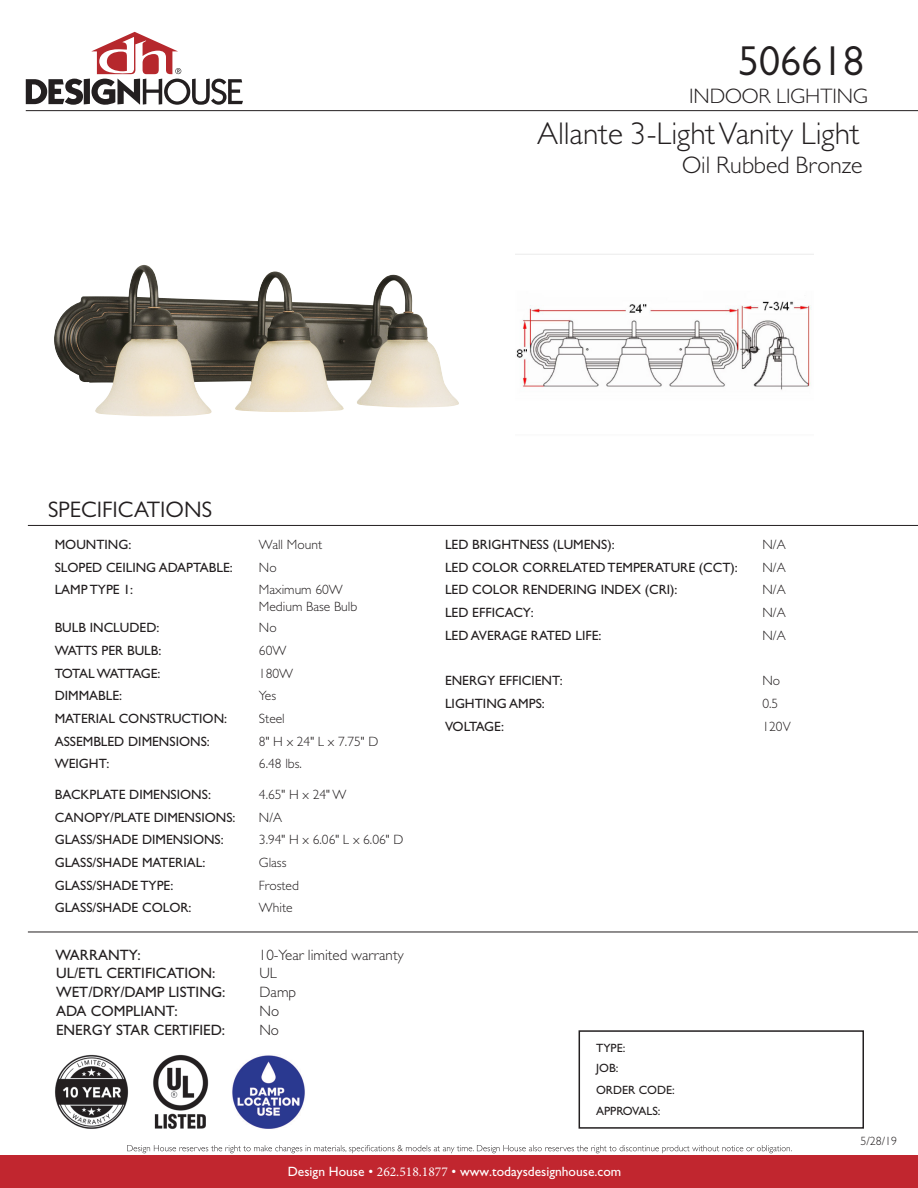
<style>
.page{position:relative;width:918px;height:1188px;background:#fff}
.page>*{position:absolute;margin:0;border:0;box-sizing:border-box;transform-origin:0 0}
.t1{font:42px "Gill Sans";color:#231f20}
.t2{font:300 31.5px "Gill Sans";color:#231f20}
.t3{font:300 24px "Gill Sans";color:#231f20}
.t4{font:22.5px "Gill Sans";color:#231f20}
.t5{font:300 21px "Gill Sans";color:#231f20}
.t6{font:15px/18.9px "Gill Sans Std";color:#231f20}
.t7{font:300 15px/18.9px "Gill Sans Std";color:#231f20}
.t8{font:13.5px "Gill Sans Std";color:#231f20}
.t9{font:300 13.5px/16.2px "Gill Sans Std";color:#231f20}
.t10{font:13.5px "Gill Sans Std";color:#fff}
.t11{font:13.5px "Gill Sans Std";letter-spacing:-.065em;color:#231f20}
.t12{font:13.5px "Gill Sans Std";letter-spacing:-.04em;color:#231f20}
.t13{font:12px/19.5px "Gill Sans Std";color:#231f20}
.t14{font:300 12px "Gill Sans";color:#231f20}
.s1{font-family:"Minion Pro"}
</style>
<div class="page">
<div style="left:0;top:1156px;width:918px;height:32px;background:#c1262f"></div>
<svg style="left:26px;top:32px;width:217px;height:73px"></svg>
<svg style="left:127px;top:1145px;width:665px;height:8px"></svg>
<div style="left:579px;top:1030px;width:285px;height:99px;border:2px solid #231f20"></div>
<hr style="left:26px;top:110px;width:892px;height:1px;background:#231f20">
<hr style="left:28px;top:525px;width:890px;height:1px;background:#231f20">
<img style="left:55px;top:1055px;width:74px;height:74px">
<img style="left:153px;top:1055px;width:56px;height:74px">
<img style="left:232px;top:1055px;width:73px;height:74px">
<img style="left:54px;top:265px;width:405px;height:151px">
<img style="left:515px;top:254px;width:299px;height:136px">
<hr style="left:28px;top:932px;width:890px;height:1px;background:#231f20">
<h1 class="t1" style="left:738px;top:37px;width:127px">506618</h1>
<h3 class="t5" style="left:689px;top:83px;width:180px">INDOOR LIGHTING</h3>
<h2 class="t2" style="left:537px;top:114px;width:324px">Allante 3-LightVanity Light</h2>
<h3 class="t3" style="left:682px;top:151px;width:182px">Oil Rubbed Bronze</h3>
<h3 class="t4" style="left:48px;top:497px;width:166px">SPECIFICATIONS</h3>
<p class="t8" style="left:55px;top:537px;width:78px">MOUNTING:</p>
<p class="t9" style="left:259px;top:536px;width:65px">Wall Mount</p>
<p class="t8" style="left:55px;top:559px;width:180px">SLOPED CEILING ADAPTABLE:</p>
<p class="t9" style="left:259px;top:559px;width:19px">No</p>
<p class="t8" style="left:55px;top:582px;width:80px">LAMP TYPE 1:</p>
<p class="t9" style="left:259px;top:582px;width:100px">Maximum 60W<br>Medium Base Bulb</p>
<p class="t8" style="left:55px;top:620px;width:106px">BULB INCLUDED:</p>
<p class="t9" style="left:259px;top:620px;width:19px">No</p>
<p class="t8" style="left:55px;top:643px;width:108px">WATTS PER BULB:</p>
<p class="t9" style="left:259px;top:642px;width:29px">60W</p>
<p class="t11" style="left:55px;top:665px;width:107px">TOTAL WATTAGE:</p>
<p class="t9" style="left:259px;top:665px;width:36px">180W</p>
<p class="t8" style="left:55px;top:688px;width:69px">DIMMABLE:</p>
<p class="t9" style="left:259px;top:688px;width:19px">Yes</p>
<p class="t8" style="left:55px;top:711px;width:174px">MATERIAL CONSTRUCTION:</p>
<p class="t9" style="left:259px;top:711px;width:27px">Steel</p>
<p class="t8" style="left:55px;top:733px;width:157px">ASSEMBLED DIMENSIONS:</p>
<p class="t9" style="left:259px;top:733px;width:121px">8" H x 24" L x 7.75" D</p>
<p class="t8" style="left:55px;top:756px;width:56px">WEIGHT:</p>
<p class="t9" style="left:259px;top:756px;width:44px">6.48 lbs.</p>
<p class="t8" style="left:55px;top:787px;width:158px">BACKPLATE DIMENSIONS:</p>
<p class="t9" style="left:259px;top:786px;width:89px">4.65" H x 24" W</p>
<p class="t8" style="left:55px;top:809px;width:182px">CANOPY/PLATE DIMENSIONS:</p>
<p class="t9" style="left:259px;top:809px;width:25px">N/A</p>
<p class="t8" style="left:55px;top:832px;width:171px">GLASS/SHADE DIMENSIONS:</p>
<p class="t9" style="left:259px;top:832px;width:146px">3.94" H x 6.06" L x 6.06" D</p>
<p class="t8" style="left:55px;top:855px;width:152px">GLASS/SHADE MATERIAL:</p>
<p class="t9" style="left:259px;top:855px;width:29px">Glass</p>
<p class="t8" style="left:55px;top:877px;width:120px">GLASS/SHADE TYPE:</p>
<p class="t9" style="left:259px;top:877px;width:41px">Frosted</p>
<p class="t8" style="left:55px;top:900px;width:138px">GLASS/SHADE COLOR:</p>
<p class="t9" style="left:259px;top:900px;width:35px">White</p>
<p class="t6" style="left:56px;top:945px;width:171px">WARRANTY:<br>UL/ETL CERTIFICATION:<br>WET/DRY/DAMP LISTING:<br>ADA COMPLIANT:</p>
<p class="t7" style="left:259px;top:945px;width:146px">10-Year limited warranty<br>UL<br>Damp<br>No</p>
<p class="t6" style="left:56px;top:1021px;width:171px">ENERGY STAR CERTIFIED:</p>
<p class="t7" style="left:259px;top:1021px;width:21px">No</p>
<p class="t8" style="left:445px;top:537px;width:171px">LED BRIGHTNESS (LUMENS):</p>
<p class="t9" style="left:762px;top:536px;width:25px">N/A</p>
<p class="t8" style="left:445px;top:559px;width:294px">LED COLOR CORRELATED TEMPERATURE (CCT):</p>
<p class="t9" style="left:762px;top:559px;width:25px">N/A</p>
<p class="t8" style="left:445px;top:582px;width:234px">LED COLOR RENDERING INDEX (CRI):</p>
<p class="t9" style="left:762px;top:582px;width:25px">N/A</p>
<p class="t8" style="left:445px;top:605px;width:90px">LED EFFICACY:</p>
<p class="t9" style="left:762px;top:605px;width:25px">N/A</p>
<p class="t8" style="left:445px;top:628px;width:158px">LED AVERAGE RATED LIFE:</p>
<p class="t9" style="left:762px;top:627px;width:25px">N/A</p>
<p class="t8" style="left:445px;top:673px;width:119px">ENERGY EFFICIENT:</p>
<p class="t9" style="left:762px;top:673px;width:19px">No</p>
<p class="t8" style="left:445px;top:696px;width:101px">LIGHTING AMPS:</p>
<p class="t9" style="left:762px;top:696px;width:17px">0.5</p>
<p class="t12" style="left:445px;top:718px;width:61px">VOLTAGE:</p>
<p class="t9" style="left:762px;top:718px;width:30px">120V</p>
<p class="t13" style="left:596px;top:1038px;width:31px">TYPE:<br>JOB:</p>
<p class="t13" style="left:596px;top:1080px;width:80px;line-height:21px">ORDER CODE:<br>APPROVALS:</p>
<p class="t14" style="left:861px;top:1134px;width:38px">5/28/19</p>
<p class="t10" style="left:288px;top:1164px;width:335px">Design House • <span class="s1">262.518.1877</span> • www.todaysdesignhouse.com</p>
</div>
